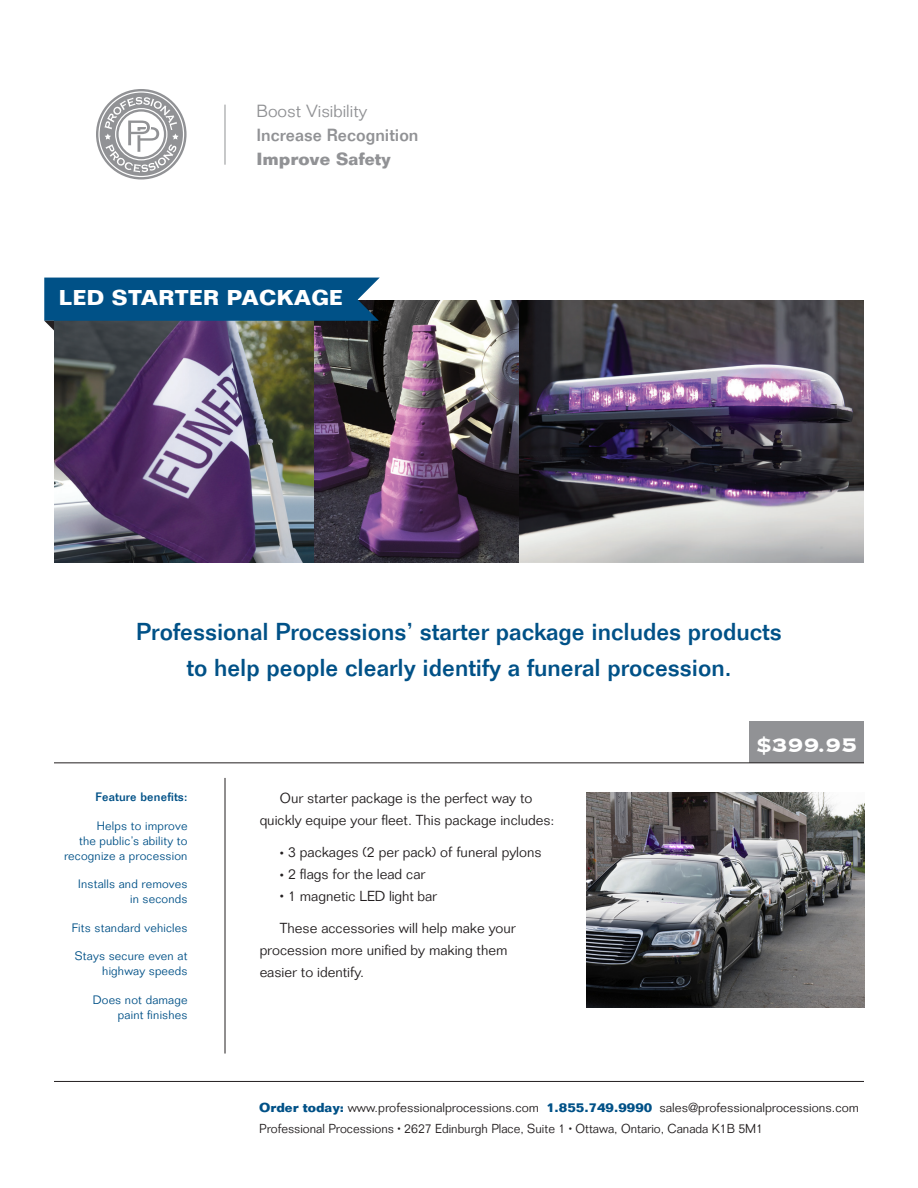
<style>
.page{position:relative;width:918px;height:1188px;background:#fff}
.page>*{position:absolute;margin:0;border:0;box-sizing:border-box;transform-origin:0 0}
.Body{font:700 25.65px "Copperplate";color:#fff}
.Intro_Text_BLUE{font:500 24px/36px "Folio Std";color:#005187;text-align:center}
.Feature_Benefits_HEA{font:700 21px "Folio Std";letter-spacing:.015em;color:#fff}
.t1{font:500 17.25px/24px "Folio Std";color:#919295}
.Body-2{font:300 14.25px/21.8px "Folio Std";color:#231f20;text-align:center}
.t2{font:300 12.75px "Folio Std";color:#231f20}
.Feature_Benefits_BOD{font:300 12px/15px "Folio Std";letter-spacing:.015em;color:#005187;text-align:right}
.Feature_Benefits_HEA-2{font:500 12px "Folio Std";letter-spacing:.015em;color:#005187}
.s1{font-weight:300}
.s2{font-weight:700}
.s3{font-size:8.25px}
.s4{font-weight:700;color:#005187}
.s5{font-size:6.75px}
</style>
<div class="page">
<hr style="left:54px;top:1081px;width:810px;height:1px;background:#231f20">
<hr style="left:225px;top:778px;width:1px;height:276px;background:#231f20">
<img style="left:586px;top:793px;width:278px;height:215px">
<img style="left:54px;top:300px;width:465px;height:263px">
<img style="left:519px;top:300px;width:345px;height:263px">
<div style="left:749px;top:721px;width:115px;height:42px;background:#919295"></div>
<hr style="left:54px;top:762px;width:810px;height:1px;background:#231f20">
<svg style="left:44px;top:278px;width:336px;height:52px;background:#13527e"></svg>
<svg style="left:96px;top:89px;width:91px;height:91px"></svg>
<svg style="left:104px;top:97px;width:75px;height:76px"></svg>
<hr style="left:225px;top:105px;width:1px;height:60px;background:#919295">
<p class="t1" style="left:256px;top:99px;width:164px"><span class="s1">Boost Visibility<br></span>Increase Recognition<br><span class="s2">Improve Safety</span></p>
<p class="Feature_Benefits_HEA" style="left:59px;top:284px;width:286px">LED STARTER PACKAGE</p>
<p class="Intro_Text_BLUE" style="left:136px;top:614px;width:647px">Professional Processions’ starter package includes products to help people clearly identify a funeral procession.</p>
<p class="Feature_Benefits_HEA-2" style="left:95px;top:790px;width:94px">Feature benefits:</p>
<p class="Feature_Benefits_BOD" style="left:64px;top:818px;width:125px">Helps to improve<br>the public’s ability to recognize a procession</p>
<p class="Feature_Benefits_BOD" style="left:78px;top:877px;width:111px">Installs and removes in seconds</p>
<p class="Feature_Benefits_BOD" style="left:72px;top:920px;width:117px">Fits standard vehicles</p>
<p class="Feature_Benefits_BOD" style="left:75px;top:949px;width:114px">Stays secure even at highway speeds</p>
<p class="Feature_Benefits_BOD" style="left:93px;top:992px;width:96px">Does not damage paint finishes</p>
<p class="Body-2" style="left:260px;top:787px;width:296px">Our starter package is the perfect way to quickly equipe your fleet. This package includes:</p>
<p class="Body-2" style="left:280px;top:842px;width:263px"><span class="s3">•</span> 3 packages (2 per pack) of funeral pylons</p>
<p class="Body-2" style="left:280px;top:863px;width:147px"><span class="s3">•</span> 2 flags for the lead car</p>
<p class="Body-2" style="left:280px;top:885px;width:158px"><span class="s3">•</span> 1 magnetic LED light bar</p>
<p class="Body-2" style="left:260px;top:918px;width:257px;text-align:left;text-indent:20px">These accessories will help make your procession more unified by making them easier to identify.</p>
<p class="Body" style="left:756px;top:729px;width:102px">$399.95</p>
<p class="t2" style="left:259px;top:1100px;width:601px"><span class="s4">Order today:</span> www.professionalprocessions.com <span class="s4">1.855.749.9990</span> sales@professionalprocessions.com</p>
<p class="t2" style="left:259px;top:1121px;width:505px">Professional Processions <span class="s5">•</span> 2627 Edinburgh Place, Suite 1 <span class="s5">•</span> Ottawa, Ontario, Canada K1B 5M1</p>
</div>
